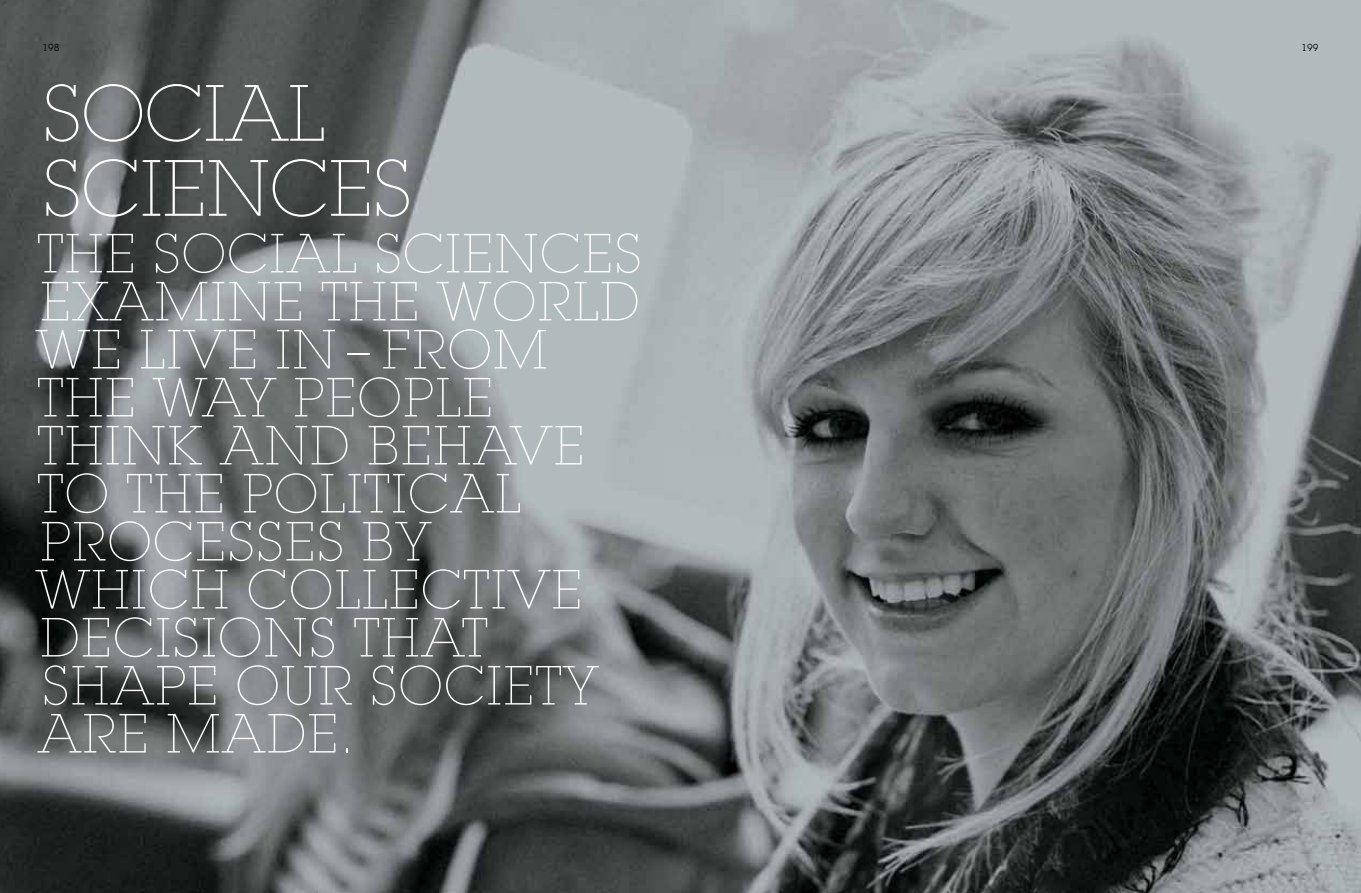
<style>
.page{position:relative;width:1361px;height:893px;background:#fff}
.page>*{position:absolute;margin:0;border:0;box-sizing:border-box;transform-origin:0 0}
.t1{font:200 78px/75px "Lubalin Graph Std";color:#fff}
.t2{font:200 54px/48px "Lubalin Graph Std";letter-spacing:.03em;color:#fff}
.t3{font:10.5px "Lubalin Graph";color:#000}
</style>
<div class="page">
<img style="left:0;top:0;width:1361px;height:893px">
<p class="t3" style="left:43px;top:41px;width:19px">198</p>
<p class="t3" style="left:1301px;top:41px;width:19px">199</p>
<h1 class="t1" style="left:43px;top:77px;width:364px">SOCIAL<br>SCIENCES</h1>
<p class="t2" style="left:36px;top:230px;width:605px">THE SOCIAL SCIENCES<br>EXAMINE THE WORLD<br>WE LIVE IN – FROM<br>THE WAY PEOPLE<br>THINK AND BEHAVE<br>TO THE POLITICAL<br>PROCESSES BY<br>WHICH COLLECTIVE<br>DECISIONS THAT<br>SHAPE OUR SOCIETY<br>ARE MADE.</p>
</div>
